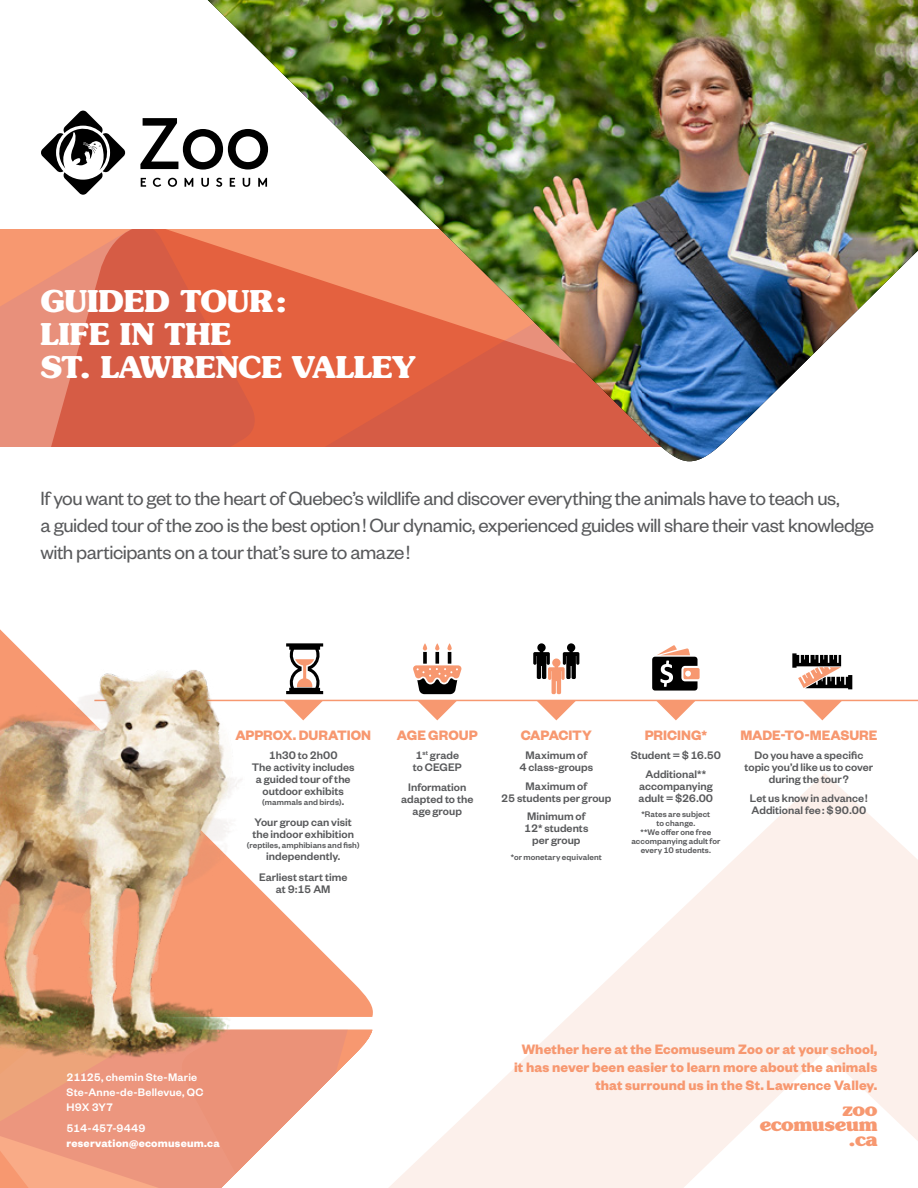
<style>
.page{position:relative;width:918px;height:1188px;background:#fff}
.page>*{position:absolute;margin:0;border:0;box-sizing:border-box;transform-origin:0 0}
.t1{font:700 30px/33px "Souvenir Std";color:#fff}
.t2{font:21px/27px "Founders Grotesk";letter-spacing:-.025em;color:#58595b}
.t3{font:700 19.5px/15px "Souvenir Std";letter-spacing:-.02em;color:#f79870;text-align:right}
.t4{font:700 15px/18px "Founders Grotesk";letter-spacing:.005em;color:#f79870;text-align:right}
.t5{font:700 15px "Founders Grotesk";letter-spacing:-.02em;color:#f79870}
.t6{font:500 12px/12px "Founders Grotesk";color:#58595b;text-align:center}
.t7{font:500 12px/15px "Founders Grotesk";letter-spacing:.015em;color:#fff}
.t8{font:700 12px "Founders Grotesk";letter-spacing:.02em;color:#fff}
.t9{font:500 9px/9px "Founders Grotesk";letter-spacing:.01em;color:#58595b;text-align:center}
.s1{font-size:12px}
</style>
<div class="page">
<svg style="left:389px;top:773px;width:529px;height:415px"></svg>
<svg style="left:0;top:230px;width:45px;height:217px;fill:#e8907b"></svg>
<svg style="left:45px;top:230px;width:149px;height:217px;fill:#d65c45"></svg>
<svg style="left:348px;top:1030px;width:24px;height:31px"></svg>
<svg style="left:0;top:1030px;width:348px;height:158px;fill:#ec967e"></svg>
<svg style="left:0;top:629px;width:373px;height:388px"></svg>
<svg style="left:683px;top:1052px;width:235px;height:136px"></svg>
<svg style="left:656px;top:701px;width:40px;height:19px"></svg>
<svg style="left:417px;top:701px;width:40px;height:19px"></svg>
<svg style="left:536px;top:701px;width:40px;height:19px"></svg>
<hr style="left:94px;top:700px;width:824px;height:1px;background:#f79870">
<img style="left:208px;top:0;width:710px;height:461px">
<svg style="left:41px;top:110px;width:85px;height:84px"></svg>
<svg style="left:140px;top:118px;width:128px;height:52px"></svg>
<svg style="left:141px;top:178px;width:5px;height:9px"></svg>
<svg style="left:153px;top:178px;width:8px;height:9px"></svg>
<svg style="left:168px;top:178px;width:9px;height:9px"></svg>
<svg style="left:185px;top:178px;width:8px;height:9px"></svg>
<svg style="left:201px;top:178px;width:8px;height:9px"></svg>
<svg style="left:216px;top:178px;width:6px;height:9px"></svg>
<svg style="left:230px;top:178px;width:5px;height:9px"></svg>
<svg style="left:243px;top:178px;width:7px;height:9px"></svg>
<svg style="left:258px;top:178px;width:9px;height:9px"></svg>
<img style="left:0;top:670px;width:244px;height:389px">
<svg style="left:413px;top:643px;width:49px;height:51px"></svg>
<svg style="left:533px;top:643px;width:46px;height:51px"></svg>
<svg style="left:652px;top:645px;width:48px;height:46px"></svg>
<svg style="left:802px;top:701px;width:40px;height:19px"></svg>
<svg style="left:792px;top:653px;width:60px;height:36px"></svg>
<svg style="left:283px;top:701px;width:40px;height:19px"></svg>
<svg style="left:286px;top:643px;width:37px;height:51px"></svg>
<h1 class="t1" style="left:40px;top:285px;width:376px">GUIDED TOUR:<br>LIFE IN THE<br>ST. LAWRENCE VALLEY</h1>
<p class="t2" style="left:40px;top:484px;width:835px">If you want to get to the heart of Quebec’s wildlife and discover everything the animals have to teach us,<br>a guided tour of the zoo is the best option! Our dynamic, experienced guides will share their vast knowledge with participants on a tour that’s sure to amaze!</p>
<p class="t4" style="left:235px;top:726px;width:137px">APPROX. DURATION</p>
<p class="t6" style="left:252px;top:748px;width:104px">1h30 to 2h00<br>The activity includes a guided tour of the outdoor exhibits</p>
<p class="t9" style="left:262px;top:798px;width:83px">(mammals and birds)<span class="s1">.</span></p>
<p class="t6" style="left:252px;top:815px;width:103px;text-align:left">Your group can visit the indoor exhibition</p>
<p class="t9" style="left:247px;top:841px;width:114px">(reptiles, amphibians and fish)</p>
<p class="t6" style="left:259px;top:846px;width:90px;line-height:20.5px">independently.<br>Earliest start time</p>
<p class="t6" style="left:276px;top:882px;width:56px">at 9:15 AM</p>
<p class="t4" style="left:397px;top:726px;width:82px">AGE GROUP</p>
<p class="t6" style="left:413px;top:748px;width:50px;text-align:left">1<sup>st</sup> grade to CEGEP</p>
<p class="t6" style="left:401px;top:781px;width:74px">Information adapted to the age group</p>
<p class="t5" style="left:521px;top:726px;width:73px">CAPACITY</p>
<p class="t6" style="left:519px;top:748px;width:75px">Maximum of<br>4 class-groups</p>
<p class="t6" style="left:501px;top:779px;width:112px">Maximum of<br>25 students per group</p>
<p class="t6" style="left:524px;top:810px;width:66px">Minimum of<br>12* students per group</p>
<p class="t9" style="left:511px;top:852px;width:93px">*or monetary equivalent</p>
<p class="t4" style="left:645px;top:726px;width:64px">PRICING*</p>
<p class="t6" style="left:631px;top:745px;width:92px;line-height:18.8px">Student = $16.50<br>Additional**</p>
<p class="t6" style="left:639px;top:779px;width:76px;text-align:left">accompanying adult = $26.00</p>
<p class="t9" style="left:631px;top:810px;width:91px">*Rates are subject<br>to change.<br>**We offer one free accompanying adult for every 10 students.</p>
<p class="t4" style="left:740px;top:726px;width:139px">MADE-TO-MEASURE</p>
<p class="t6" style="left:745px;top:748px;width:130px">Do you have a specific topic you’d like us to cover during the tour?</p>
<p class="t6" style="left:750px;top:791px;width:119px;text-align:left">Let us know in advance!<br>Additional fee: $90.00</p>
<p class="t7" style="left:67px;top:1069px;width:138px">21125, chemin Ste-Marie<br>Ste-Anne-de-Bellevue, QC<br>H9X 3Y7</p>
<p class="t7" style="left:67px;top:1121px;width:81px">514-457-9449</p>
<p class="t8" style="left:67px;top:1136px;width:155px">reservation@ecomuseum.ca</p>
<p class="t4" style="left:514px;top:1040px;width:365px">Whether here at the Ecomuseum Zoo or at your school, it has never been easier to learn more about the animals that surround us in the St. Lawrence Valley.</p>
<h3 class="t3" style="left:760px;top:1102px;width:119px">zoo ecomuseum .ca</h3>
</div>
